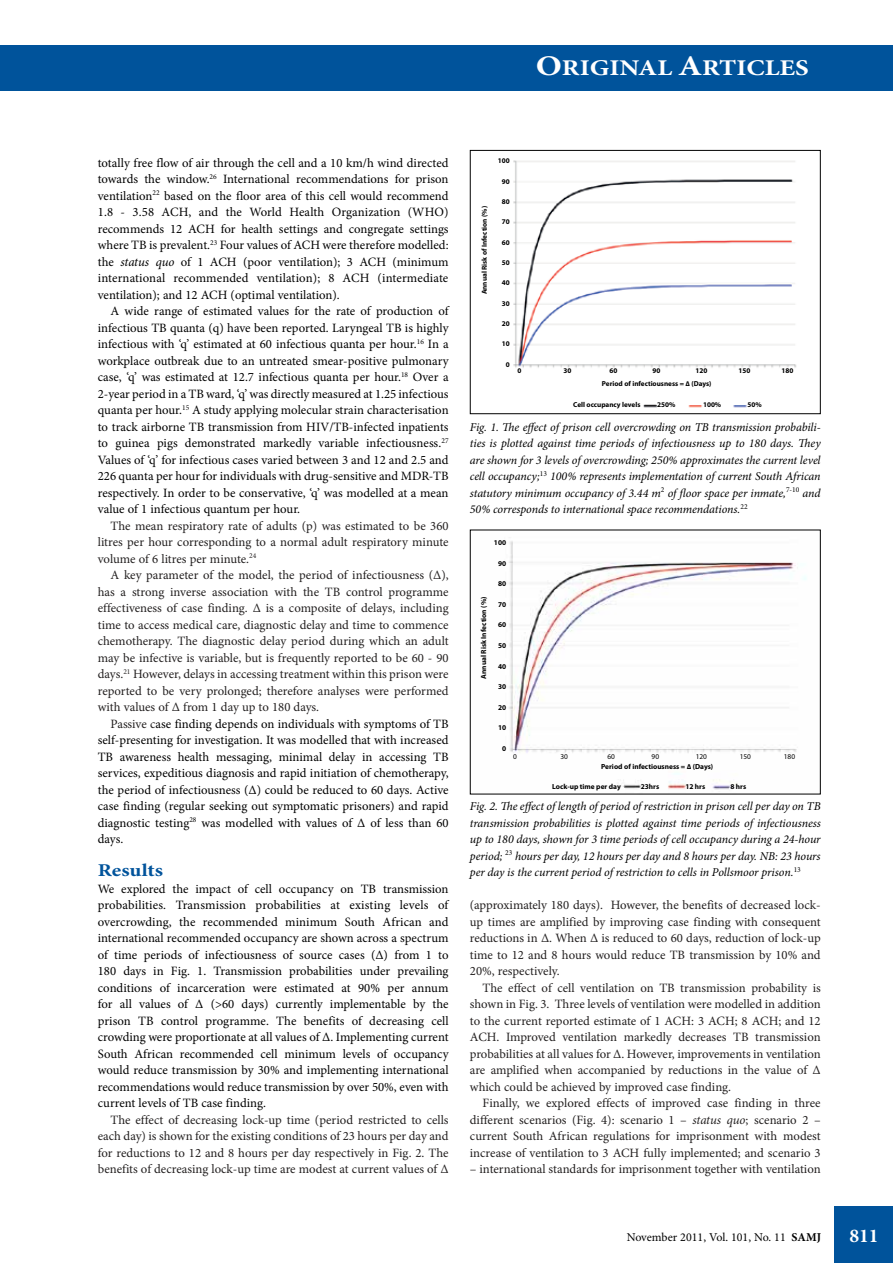
<style>
.page{position:relative;width:893px;height:1263px;background:#fff}
.page>*{position:absolute;margin:0;border:0;box-sizing:border-box;transform-origin:0 0}
.t1{font:700 22.5px "Minion Pro";color:#fff;scale:1.2 1}
.t2{font:700 19.5px "Minion Pro";color:#fff}
.t3{font:700 18px "Minion Pro";color:#00539b;scale:1.2 1}
.t4{font:12.75px/16.5px "Minion Pro";color:#000;text-align:justify}
.t5{font:12.75px/16.5px "Minion Pro";color:#232020;text-align:justify}
.t6{font:italic 12px/16.5px "Minion Pro";letter-spacing:-.005em;color:#000;text-align:justify}
.t7{font:12px "Minion Pro";color:#000}
.t8{font:700 7.35px "Myriad Pro";color:#000}
.t9{font:7.35px "Myriad Pro";color:#000}
.t10{font:700 7.2px "Myriad Pro";color:#000}
.s1{font-size:28.5px}
.s2{font-style:italic}
.s3{color:#232020}
.s4{font-weight:700}
</style>
<div class="page">
<div style="left:834px;top:1206px;width:59px;height:57px;background:#00539b"></div>
<div style="left:0;top:45px;width:893px;height:45px;background:#00539b"></div>
<img style="left:513px;top:160px;width:284px;height:248px">
<div style="left:470px;top:150px;width:351px;height:264px;border:1px solid #000"></div>
<img style="left:509px;top:541px;width:297px;height:249px">
<div style="left:470px;top:530px;width:351px;height:264px;border:1px solid #000"></div>
<h1 class="t1" style="left:536px;top:52px;width:229px"><span class="s1">O</span>RIGINAL <span class="s1">A</span>RTICLES</h1>
<p class="t4" style="left:98px;top:154px;width:352px">totally free flow of air through the cell and a 10 km/h wind directed towards the window.<sup>26</sup> International recommendations for prison ventilation<sup>22</sup> based on the floor area of this cell would recommend 1.8 - 3.58 ACH, and the World Health Organization (WHO) recommends 12 ACH for health settings and congregate settings where TB is prevalent.<sup>23</sup> Four values of ACH were therefore modelled: the <span class="s2">status quo</span> of 1 ACH (poor ventilation); 3 ACH (minimum international recommended ventilation); 8 ACH (intermediate ventilation); and 12 ACH (optimal ventilation).</p>
<p class="t4" style="left:98px;top:303px;width:352px;text-indent:13px">A wide range of estimated values for the rate of production of infectious TB quanta (q) have been reported. Laryngeal TB is highly infectious with ‘q’ estimated at 60 infectious quanta per hour.<sup>16</sup> In a workplace outbreak due to an untreated smear-positive pulmonary case, ‘q’ was estimated at 12.7 infectious quanta per hour.<sup>18</sup> Over a 2-year period in a TB ward, ‘q’ was directly measured at 1.25 infectious quanta per hour.<sup>15</sup> A study applying molecular strain characterisation to track airborne TB transmission from HIV/TB-infected inpatients to guinea pigs demonstrated markedly variable infectiousness.<sup>27<br></sup>Values of ‘q’ for infectious cases varied between 3 and 12 and 2.5 and 226 quanta per hour for individuals with drug-sensitive and MDR-TB respectively. In order to be conservative, ‘q’ was modelled at a mean value of 1 infectious quantum per hour.</p>
<p class="t5" style="left:98px;top:517px;width:352px;text-indent:13px">The mean respiratory rate of adults (p) was estimated to be 360 litres per hour corresponding to a normal adult respiratory minute volume of 6 litres per minute.<sup>24</sup></p>
<p class="t5" style="left:98px;top:567px;width:352px;text-indent:13px">A key parameter of the model, the period of infectiousness (Δ), has a strong inverse association with the TB control programme effectiveness of case finding. Δ is a composite of delays, including time to access medical care, diagnostic delay and time to commence chemotherapy. The diagnostic delay period during which an adult may be infective is variable, but is frequently reported to be 60 - 90 days.<sup>21</sup> However, delays in accessing treatment within this prison were reported to be very prolonged; therefore analyses were performed with values of Δ from 1 day up to 180 days.</p>
<p class="t4" style="left:98px;top:715px;width:352px;text-indent:13px"><span class="s3">Passive c</span>ase finding depends on individuals with symptoms of TB self-presenting for investigation. It was modelled that with increased TB awareness health messaging, minimal delay in accessing TB services, expeditious diagnosis and rapid initiation of chemotherapy, the period of infectiousness (Δ) could be reduced to 60 days. Active case finding (regular seeking out symptomatic prisoners) and rapid diagnostic testing<sup>28</sup> was modelled with values of Δ of less than 60 days.</p>
<h3 class="t3" style="left:98px;top:858px;width:56px">Results</h3>
<p class="t4" style="left:98px;top:880px;width:353px">We explored the impact of cell occupancy on TB transmission probabilities. Transmission probabilities at existing levels of overcrowding, the recommended minimum South African and international recommended occupancy are shown across a spectrum of time periods of infectiousness of source cases (Δ) from 1 to 180 days in Fig. 1. Transmission probabilities under prevailing conditions of incarceration were estimated at 90% per annum for all values of Δ (&gt;60 days) currently implementable by the prison TB control programme. The benefits of decreasing cell crowding were proportionate at all values of Δ. Implementing current South African recommended cell minimum levels of occupancy would reduce transmission by 30% and implementing international recommendations would reduce transmission by over 50%, even with current levels of TB case finding.</p>
<p class="t5" style="left:98px;top:1111px;width:352px;text-indent:13px">The effect of decreasing lock-up time (period restricted to cells each day) is shown for the existing conditions of 23 hours per day and for reductions to 12 and 8 hours per day respectively in Fig. 2. The benefits of decreasing lock-up time are modest at current values of Δ</p>
<p class="t10" style="left:480px;top:294px;width:90px;rotate:-90deg">Annual Risk of Infection (%)</p>
<p class="t10" style="left:498px;top:156px;width:13px">100</p>
<p class="t10" style="left:502px;top:177px;width:9px">90</p>
<p class="t10" style="left:502px;top:197px;width:9px">80</p>
<p class="t10" style="left:502px;top:217px;width:9px">70</p>
<p class="t10" style="left:502px;top:237px;width:9px">60</p>
<p class="t10" style="left:502px;top:258px;width:9px">50</p>
<p class="t10" style="left:502px;top:278px;width:9px">40</p>
<p class="t10" style="left:502px;top:298px;width:9px">30</p>
<p class="t10" style="left:502px;top:319px;width:9px">20</p>
<p class="t10" style="left:502px;top:339px;width:9px">10</p>
<p class="t10" style="left:506px;top:359px;width:5px">0</p>
<p class="t10" style="left:517px;top:366px;width:5px">0</p>
<p class="t10" style="left:563px;top:366px;width:9px">30</p>
<p class="t10" style="left:609px;top:366px;width:9px">60</p>
<p class="t10" style="left:652px;top:366px;width:9px">90</p>
<p class="t10" style="left:695px;top:366px;width:13px">120</p>
<p class="t10" style="left:738px;top:366px;width:13px">150</p>
<p class="t10" style="left:781px;top:366px;width:13px">180</p>
<p class="t10" style="left:602px;top:379px;width:111px">Period of infectiousness = ∆ (Days)</p>
<p class="t10" style="left:573px;top:399px;width:69px">Cell occupancy levels</p>
<p class="t10" style="left:657px;top:400px;width:20px">250%</p>
<p class="t10" style="left:703px;top:400px;width:20px">100%</p>
<p class="t10" style="left:747px;top:400px;width:16px">50%</p>
<p class="t6" style="left:470px;top:418px;width:352px">Fig. 1. The effect of prison cell overcrowding on TB transmission probabili&shy;ties is plotted against time periods of infectiousness up to 180 days. They are shown for 3 levels of overcrowding; 250% approximates the current level cell occupancy;<sup>13</sup> 100% represents implementation of current South African statutory minimum occupancy of 3.44 m<sup>2</sup> of floor space per inmate,<sup>7-10</sup> and 50% corresponds to international space recommendations.<sup>22</sup></p>
<p class="t8" style="left:494px;top:538px;width:14px">100</p>
<p class="t8" style="left:498px;top:559px;width:10px">90</p>
<p class="t8" style="left:498px;top:579px;width:10px">80</p>
<p class="t8" style="left:498px;top:600px;width:10px">70</p>
<p class="t8" style="left:498px;top:620px;width:10px">60</p>
<p class="t8" style="left:498px;top:641px;width:10px">50</p>
<p class="t8" style="left:498px;top:661px;width:10px">40</p>
<p class="t8" style="left:498px;top:682px;width:10px">30</p>
<p class="t8" style="left:498px;top:702px;width:10px">20</p>
<p class="t8" style="left:498px;top:723px;width:10px">10</p>
<p class="t8" style="left:502px;top:743px;width:6px">0</p>
<p class="t8" style="left:479px;top:679px;width:84px;rotate:-90deg">Annual Risk Infection (%)</p>
<p class="t9" style="left:513px;top:752px;width:5px">0</p>
<p class="t9" style="left:560px;top:752px;width:9px">30</p>
<p class="t9" style="left:607px;top:752px;width:9px">60</p>
<p class="t9" style="left:652px;top:752px;width:9px">90</p>
<p class="t9" style="left:696px;top:752px;width:13px">120</p>
<p class="t9" style="left:740px;top:752px;width:13px">150</p>
<p class="t9" style="left:784px;top:752px;width:13px">180</p>
<p class="t8" style="left:601px;top:761px;width:114px">Period of infectiousness = ∆ (Days)</p>
<p class="t8" style="left:552px;top:781px;width:70px">Lock-up time per day</p>
<p class="t8" style="left:641px;top:781px;width:20px">23hrs</p>
<p class="t8" style="left:685px;top:781px;width:21px">12 hrs</p>
<p class="t8" style="left:730px;top:781px;width:17px">8 hrs</p>
<p class="t6" style="left:470px;top:798px;width:352px">Fig. 2. The effect of length of period of restriction in prison cell per day on TB transmission probabilities is plotted against time periods of infectiousness up to 180 days, shown for 3 time periods of cell occupancy during a 24-hour period; <sup>23</sup> hours per day, 12 hours per day and 8 hours per day. NB: 23 hours per day is the current period of restriction to cells in Pollsmoor prison.<sup>13</sup></p>
<p class="t5" style="left:470px;top:897px;width:352px">(approximately 180 days). However, the benefits of decreased lock&shy;up times are amplified by improving case finding with consequent reductions in Δ. When Δ is reduced to 60 days, reduction of lock-up time to 12 and 8 hours would reduce TB transmission by 10% and 20%, respectively.</p>
<p class="t5" style="left:470px;top:979px;width:352px;text-indent:13px">The effect of cell ventilation on TB transmission probability is shown in Fig. 3. Three levels of ventilation were modelled in addition to the current reported estimate of 1 ACH: 3 ACH; 8 ACH; and 12<br>ACH. Improved ventilation markedly decreases TB transmission probabilities at all values for Δ. However, improvements in ventilation are amplified when accompanied by reductions in the value of Δ which could be achieved by improved case finding.</p>
<p class="t5" style="left:470px;top:1095px;width:352px;text-indent:13px">Finally, we explored effects of improved case finding in three different scenarios (Fig. 4): scenario 1 – <span class="s2">status quo</span>; scenario 2 – current South African regulations for imprisonment with modest increase of ventilation to 3 ACH fully implemented; and scenario 3</p>
<p class="t5" style="left:470px;top:1161px;width:352px">– international standards for imprisonment together with ventilation</p>
<p class="t7" style="left:627px;top:1229px;width:196px">November 2011, Vol. 101, No. 11 <span class="s4">SAMJ</span></p>
<h2 class="t2" style="left:849px;top:1222px;width:31px">811</h2>
</div>
